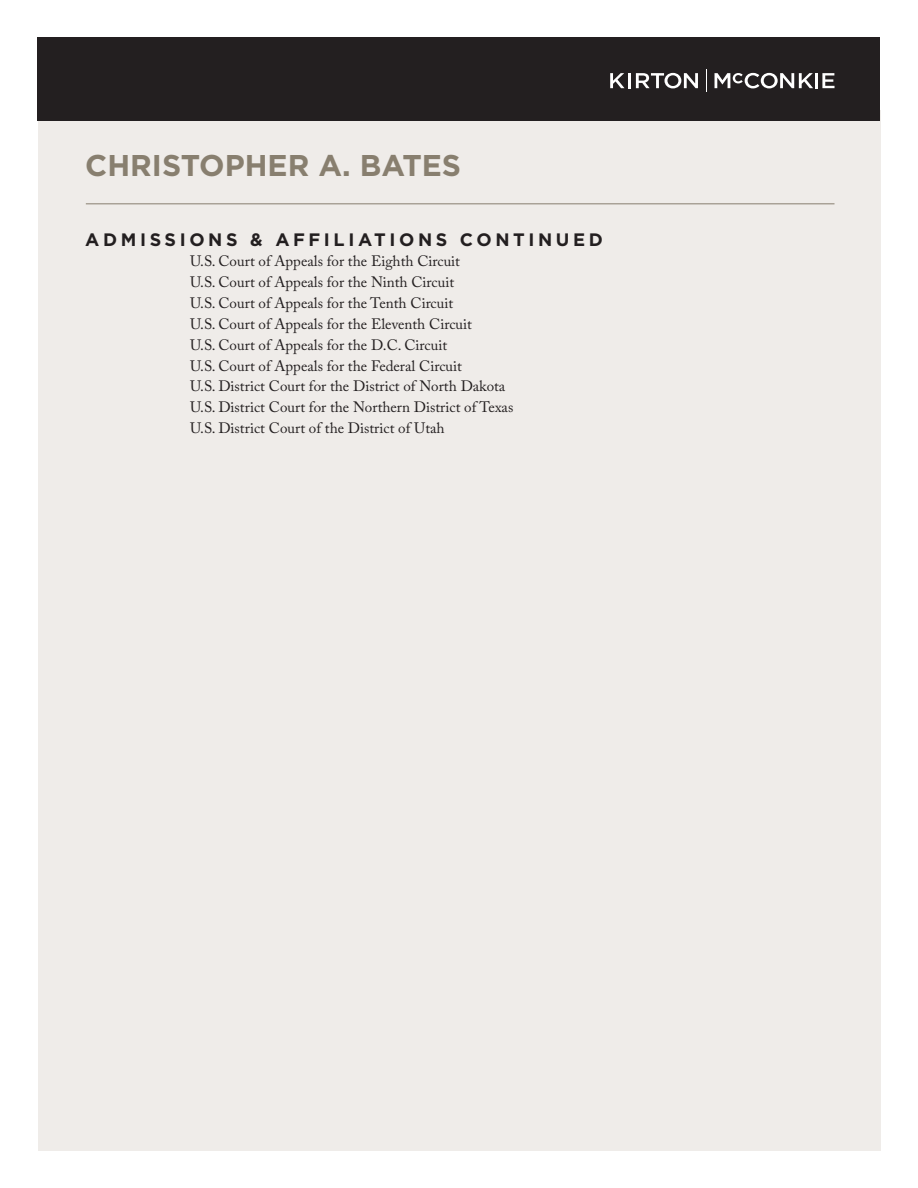
<style>
.page{position:relative;width:918px;height:1188px;background:#fff}
.page>*{position:absolute;margin:0;border:0;box-sizing:border-box;transform-origin:0 0}
.Name_Header{font:700 30px "Gotham";color:#887f6f}
.Section_Header{font:700 18px "Gotham";letter-spacing:.2em;color:#231f20}
.Body_Paragraphs{font:15px "Adobe Caslon Pro";color:#231f20}
</style>
<div class="page">
<div style="left:38px;top:110px;width:842px;height:1040px;background:#efece9"></div>
<div style="left:38px;top:38px;width:842px;height:83px;background:#231f20"></div>
<svg style="left:610px;top:73px;width:15px;height:15px"></svg>
<svg style="left:636px;top:73px;width:62px;height:15px"></svg>
<hr style="left:815px;top:73px;width:3px;height:15px;background:#fff">
<svg style="left:822px;top:73px;width:13px;height:15px"></svg>
<hr style="left:628px;top:73px;width:3px;height:15px;background:#fff">
<svg style="left:715px;top:73px;width:98px;height:15px"></svg>
<svg style="left:706px;top:69px;width:1px;height:23px"></svg>
<hr style="left:86px;top:203px;width:749px;height:1px;background:#887f6f">
<p class="Name_Header" style="left:85px;top:146px;width:377px">CHRISTOPHER A. BATES</p>
<p class="Section_Header" style="left:85px;top:227px;width:519px">ADMISSIONS &amp; AFFILIATIONS CONTINUED</p>
<p class="Body_Paragraphs" style="left:190px;top:252px;width:272px">U.S. Court of Appeals for the Eighth Circuit</p>
<p class="Body_Paragraphs" style="left:190px;top:273px;width:266px">U.S. Court of Appeals for the Ninth Circuit</p>
<p class="Body_Paragraphs" style="left:190px;top:294px;width:265px">U.S. Court of Appeals for the Tenth Circuit</p>
<p class="Body_Paragraphs" style="left:190px;top:315px;width:283px">U.S. Court of Appeals for the Eleventh Circuit</p>
<p class="Body_Paragraphs" style="left:190px;top:336px;width:259px">U.S. Court of Appeals for the D.C. Circuit</p>
<p class="Body_Paragraphs" style="left:190px;top:357px;width:273px">U.S. Court of Appeals for the Federal Circuit</p>
<p class="Body_Paragraphs" style="left:190px;top:377px;width:317px">U.S. District Court for the District of North Dakota</p>
<p class="Body_Paragraphs" style="left:190px;top:398px;width:325px">U.S. District Court for the Northern District of Texas</p>
<p class="Body_Paragraphs" style="left:190px;top:419px;width:256px">U.S. District Court of the District of Utah</p>
</div>
